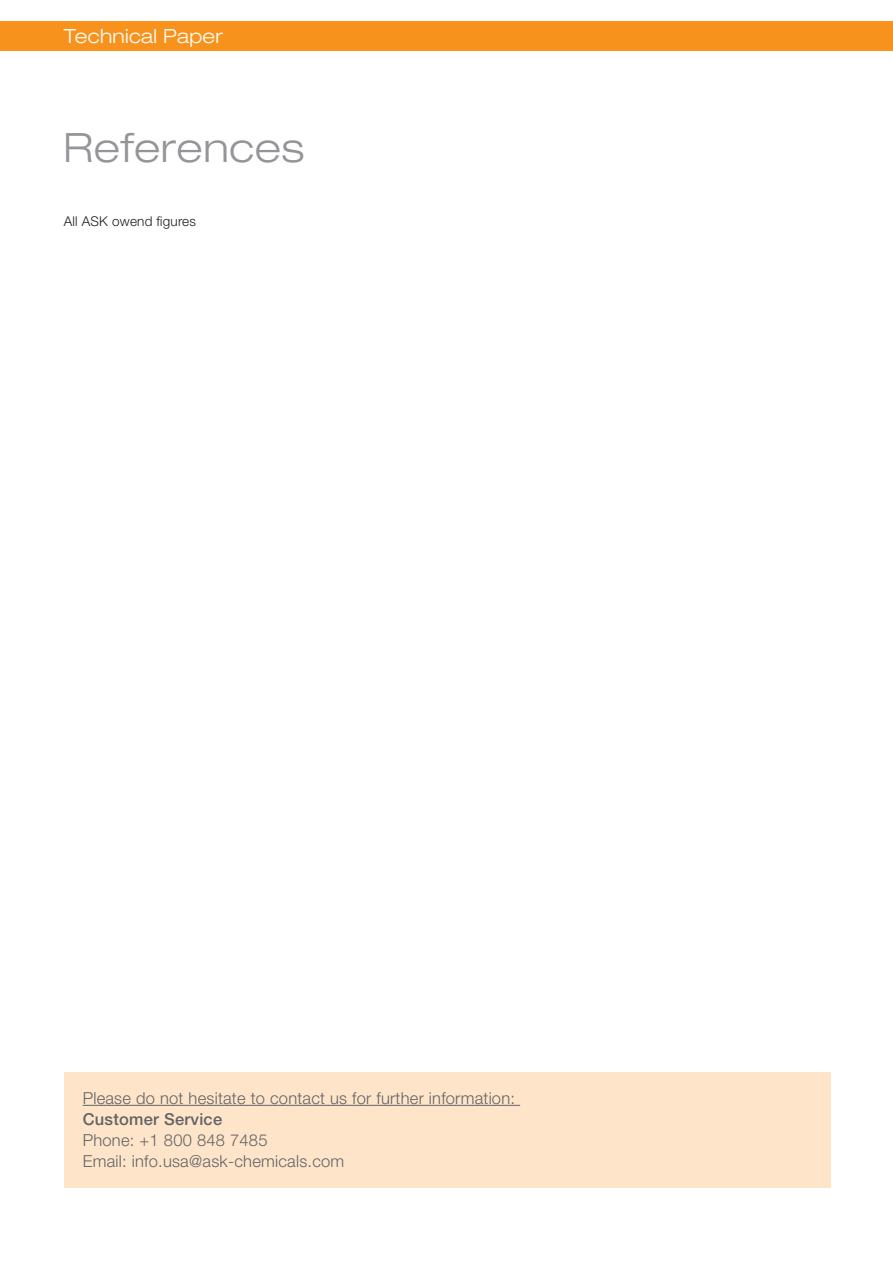
<style>
.page{position:relative;width:893px;height:1263px;background:#fff}
.page>*{position:absolute;margin:0;border:0;box-sizing:border-box;transform-origin:0 0}
.HL_27_35_EN___gray{font:300 expanded 40.5px "Helvetica Neue LT Pro";letter-spacing:.015em;color:#939598}
.SL2_13_16_EN___white{font:300 expanded 19.5px "Helvetica Neue LT Pro";letter-spacing:.015em;color:#fff}
.Copy_11_21_EN___gray{font:300 16.5px "Helvetica Neue LT Pro";letter-spacing:.015em;color:#636366}
.Copy_11_21_EN___gray-2{font:500 16.5px "Helvetica Neue LT Pro";letter-spacing:.015em;color:#636366}
.Adresse_9_14_EN___bl{font:300 13.5px "Helvetica Neue LT Pro";letter-spacing:.015em;color:#231f20}
</style>
<div class="page">
<div style="left:0;top:21px;width:893px;height:30px;background:#f7931d"></div>
<div style="left:64px;top:1073px;width:766px;height:115px;background:#fee5ca"></div>
<hr style="left:83px;top:1105px;width:437px;height:1px;background:#636366">
<p class="SL2_13_16_EN___white" style="left:64px;top:24px;width:160px">Technical Paper</p>
<p class="HL_27_35_EN___gray" style="left:63px;top:122px;width:242px">References</p>
<p class="Adresse_9_14_EN___bl" style="left:64px;top:213px;width:134px">All ASK owend figures</p>
<p class="Copy_11_21_EN___gray" style="left:83px;top:1088px;width:434px">Please do not hesitate to contact us for further information:</p>
<p class="Copy_11_21_EN___gray-2" style="left:83px;top:1109px;width:141px">Customer Service</p>
<p class="Copy_11_21_EN___gray" style="left:83px;top:1130px;width:186px">Phone: +1 800 848 7485</p>
<p class="Copy_11_21_EN___gray" style="left:83px;top:1151px;width:263px">Email: info.usa@ask-chemicals.com</p>
</div>
